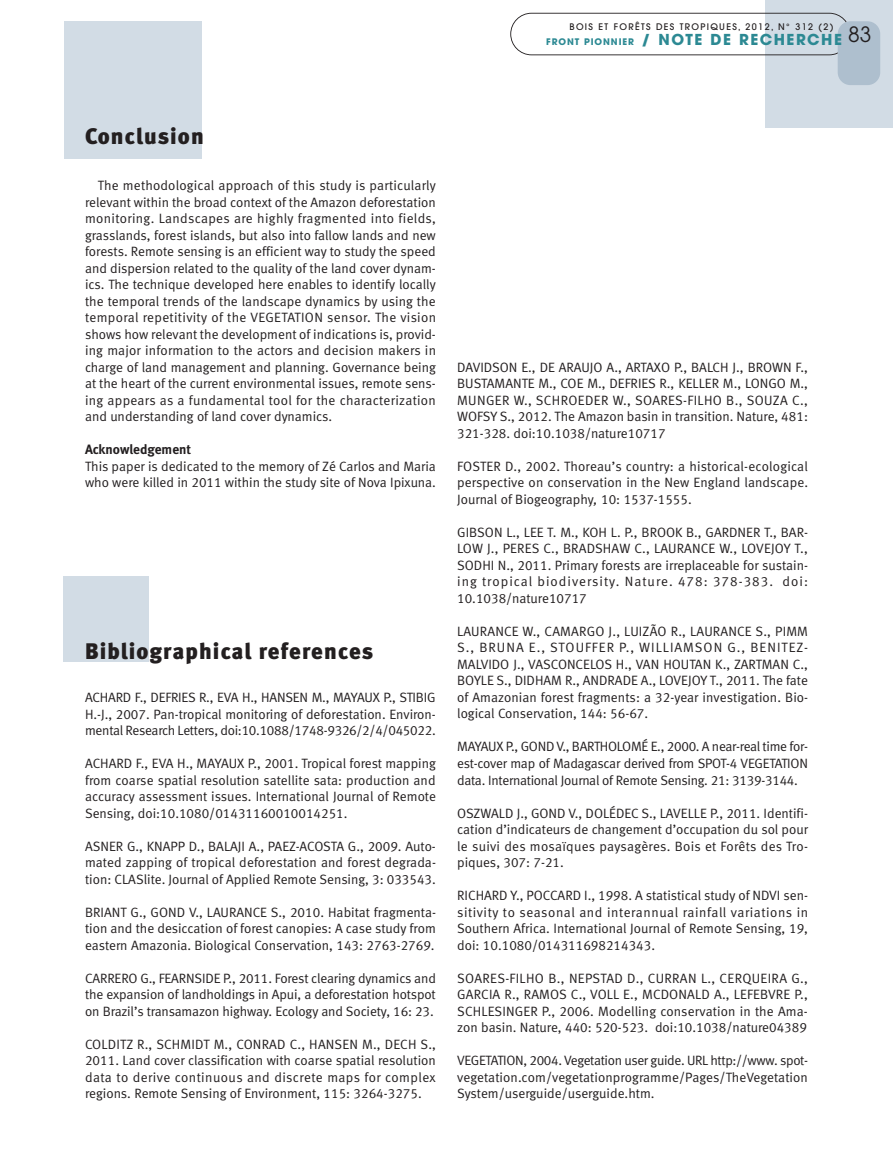
<style>
.page{position:relative;width:893px;height:1149px;background:#fff}
.page>*{position:absolute;margin:0;border:0;box-sizing:border-box;transform-origin:0 0}
.t1{font:22.5px "Meta Black LF";letter-spacing:.05em;color:#231f20}
.t2{font:700 15px "Avant Garde";letter-spacing:.1em;color:#2c8993}
.t3{font:13.5px/16.5px "Meta Normal LF";color:#231f20;text-align:justify}
.t4{font:13.5px "Meta Bold LF";color:#231f20}
.t5{font:500 9px "Avant Garde";letter-spacing:.15em;color:#231f20}
.s1{font-size:9px}
.s2{font-style:italic}
</style>
<div class="page">
<div style="left:64px;top:576px;width:85px;height:85px;background:#d2dce5"></div>
<div style="left:64px;top:21px;width:137px;height:138px;background:#d2dce5"></div>
<div style="left:765px;top:0;width:128px;height:128px;background:#d2dce5"></div>
<svg style="left:510px;top:13px;width:337px;height:42px"></svg>
<div style="left:838px;top:21px;width:42px;height:64px;background:#aebfce;border-radius:13px"></div>
<p class="t5" style="left:569px;top:21px;width:266px">BOIS ET FORÊTS DES TROPIQUES, 2012, N° 312 (2)</p>
<p class="t2" style="left:546px;top:30px;width:327px"><span class="s1">FRONT PIONNIER</span> / NOTE DE RECHERCHE <sup>83</sup></p>
<h1 class="t1" style="left:85px;top:123px;width:120px">Conclusion</h1>
<p class="t3" style="left:85px;top:177px;width:352px;text-indent:13px">The methodological approach of this study is particularly relevant within the broad context of the Amazon deforestation monitoring. Landscapes are highly fragmented into fields, grasslands, forest islands, but also into fallow lands and new forests. Remote sensing is an efficient way to study the speed and dispersion related to the quality of the land cover dynam&shy;ics. The technique developed here enables to identify locally the temporal trends of the landscape dynamics by using the temporal repetitivity of the VEGETATION sensor. The vision shows how relevant the development of indications is, provid&shy;ing major information to the actors and decision makers in charge of land management and planning. Governance being at the heart of the current environmental issues, remote sens&shy;ing appears as a fundamental tool for the characterization and understanding of land cover dynamics.</p>
<p class="t4" style="left:85px;top:441px;width:108px">Acknowledgement</p>
<p class="t3" style="left:85px;top:457px;width:352px">This paper is dedicated to the memory of Zé Carlos and Maria who were killed in 2011 within the study site of Nova Ipixuna.</p>
<h1 class="t1" style="left:85px;top:637px;width:290px">Bibliographical references</h1>
<p class="t3" style="left:85px;top:688px;width:352px">ACHARD F., DEFRIES R., EVA H., HANSEN M., MAYAUX P., STIBIG H.-J., 2007. Pan-tropical monitoring of deforestation. Environ&shy;mental Research Letters, doi:10.1088/1748-9326/2/4/045022.</p>
<p class="t3" style="left:85px;top:754px;width:352px">ACHARD F., EVA H., MAYAUX P., 2001. Tropical forest mapping from coarse spatial resolution satellite sata: production and accuracy assessment issues. International Journal of Remote Sensing, doi:10.1080/01431160010014251.</p>
<p class="t3" style="left:85px;top:837px;width:352px">ASNER G., KNAPP D., BALAJI A., PAEZ-ACOSTA G., 2009. Auto&shy;mated zapping of tropical deforestation and forest degrada&shy;tion: CLASlite. Journal of Applied Remote Sensing, 3: 033543.</p>
<p class="t3" style="left:85px;top:903px;width:352px">BRIANT G., GOND V., LAURANCE S., 2010. Habitat fragmenta&shy;tion and the desiccation of forest canopies: A case study from eastern Amazonia. Biological Conservation, 143: 2763-2769.</p>
<p class="t3" style="left:85px;top:969px;width:352px">CARRERO G., FEARNSIDE P., 2011. Forest clearing dynamics and the expansion of landholdings in Apui, a deforestation hotspot on Brazil’s transamazon highway. Ecology and Society, 16: 23.</p>
<p class="t3" style="left:85px;top:1035px;width:352px">COLDITZ R., SCHMIDT M., CONRAD C., HANSEN M., DECH S., 2011. Land cover classification with coarse spatial resolution data to derive continuous and discrete maps for complex regions. Remote Sensing of Environment, 115: 3264-3275.</p>
<p class="t3" style="left:457px;top:358px;width:352px">DAVIDSON E., DE ARAUJO A., ARTAXO P., BALCH J., BROWN F., BUSTAMANTE M., COE M., DEFRIES R., KELLER M., LONGO M., MUNGER W., SCHROEDER W., SOARES-FILHO B., SOUZA C., WOFSY S., 2012. The Amazon basin in transition. Nature, 481:<br>321-328. doi:10.1038/nature10717</p>
<p class="t3" style="left:457px;top:457px;width:352px">FOSTER D., 2002. Thoreau’s country: a historical-ecological perspective on conservation in the New England landscape.<br>Journal of Biogeography<span class="s2">,</span> 10: 1537-1555.</p>
<p class="t3" style="left:457px;top:523px;width:352px">GIBSON L., LEE T. M., KOH L. P., BROOK B., GARDNER T., BAR-LOW J., PERES C., BRADSHAW C., LAURANCE W., LOVEJOY T., SODHI N., 2011. Primary forests are irreplaceable for sustain&shy;ing tropical biodiversity. Nature. 478: 378-383. doi:<br>10.1038/nature10717</p>
<p class="t3" style="left:457px;top:622px;width:352px">LAURANCE W., CAMARGO J., LUIZÃO R., LAURANCE S., PIMM S., BRUNA E., STOUFFER P., WILLIAMSON G., BENITEZ-MALVIDO J., VASCONCELOS H., VAN HOUTAN K., ZARTMAN C., BOYLE S., DIDHAM R., ANDRADE A., LOVEJOY T., 2011. The fate of Amazonian forest fragments: a 32-year investigation. Bio&shy;logical Conservation, 144: 56-67.</p>
<p class="t3" style="left:457px;top:738px;width:352px">MAYAUX P., GOND V., BARTHOLOMÉ E., 2000. A near-real time for&shy;est-cover map of Madagascar derived from SPOT-4 VEGETATION data. International Journal of Remote Sensing. 21: 3139-3144.</p>
<p class="t3" style="left:457px;top:804px;width:352px">OSZWALD J., GOND V., DOLÉDEC S., LAVELLE P., 2011. Identifi&shy;cation d’indicateurs de changement d’occupation du sol pour le suivi des mosaïques paysagères. Bois et Forêts des Tro&shy;piques, 307: 7-21.</p>
<p class="t3" style="left:457px;top:886px;width:352px">RICHARD Y., POCCARD I., 1998. A statistical study of NDVI sen&shy;sitivity to seasonal and interannual rainfall variations in Southern Africa. International Journal of Remote Sensing, 19, doi: 10.1080/014311698214343.</p>
<p class="t3" style="left:457px;top:969px;width:352px">SOARES-FILHO B., NEPSTAD D., CURRAN L., CERQUEIRA G., GARCIA R., RAMOS C., VOLL E., MCDONALD A., LEFEBVRE P., SCHLESINGER P., 2006. Modelling conservation in the Ama&shy;zon basin. Nature, 440: 520-523. doi:10.1038/nature04389</p>
<p class="t3" style="left:457px;top:1051px;width:352px">VEGETATION, 2004. Vegetation user guide. URL http://www. spot&shy;vegetation.com/vegetationprogramme/Pages/TheVegetation System/userguide/userguide.htm.</p>
</div>
